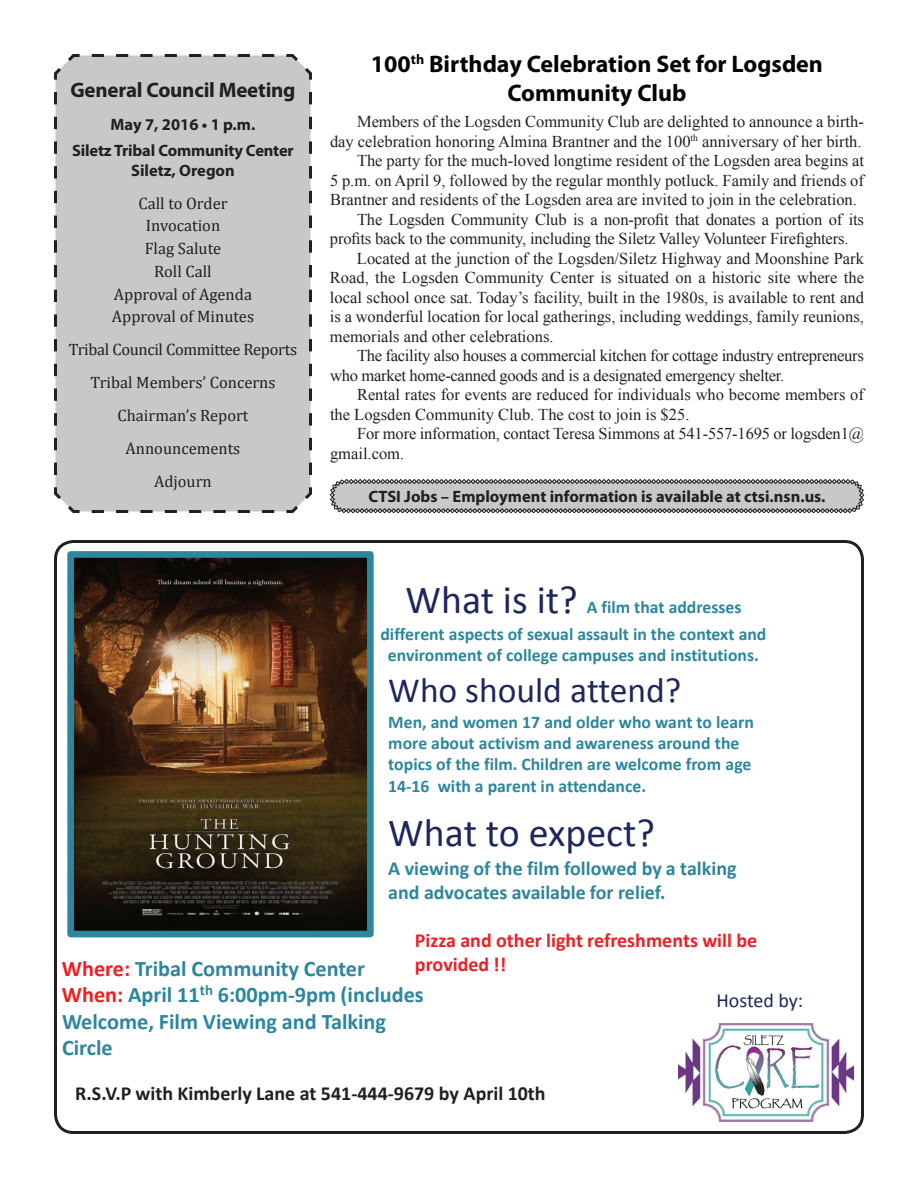
<style>
.page{position:relative;width:918px;height:1188px;background:#fff}
.page>*{position:absolute;margin:0;border:0;box-sizing:border-box;transform-origin:0 0}
.t1{font:39.9px "Calibri";color:#1d275b}
.t2{font:35.55px "Calibri";color:#1d275b}
.t3{font:700 24px/28.8px "Myriad Pro";color:#040503;text-align:center}
.t4{font:700 22.2px/26.7px "Calibri";color:#2c869d}
.t5{font:700 21px "Myriad Pro";letter-spacing:-.01em;color:#231f20}
.t6{font:700 19.95px/24px "Calibri";color:#2c869d}
.t7{font:700 19.95px "Calibri";color:#231f20}
.t8{font:700 19.95px/24px "Calibri";color:#ee1f23}
.t9{font:19.95px "Calibri";letter-spacing:-.005em;color:#1d275b}
.t10{font:700 17.7px/21.3px "Calibri";color:#2c869d}
.t11{font:16.5px "Times New Roman";color:#231f20}
.t12{font:16.5px/22.8px "Cambria";color:#231f20;text-align:center}
.t13{font:16.5px "Times New Roman";letter-spacing:-.02em;color:#231f20}
.t14{font:700 16.5px/26.2px "Myriad Pro";color:#231f20;text-align:center}
.s1{color:#ee1f23}
</style>
<div class="page">
<div style="left:54px;top:54px;width:258px;height:459px;background:#c7c8ca"></div>
<img style="left:75px;top:559px;width:291px;height:370px">
<div style="left:67px;top:551px;width:307px;height:386px;border:7px solid #2c869d"></div>
<img style="left:678px;top:1024px;width:175px;height:97px">
<div style="left:54px;top:540px;width:810px;height:594px;border:3px solid #231f20;border-radius:18px"></div>
<svg style="left:330px;top:479px;width:534px;height:34px;background:#b2b2b4"></svg>
<p class="t5" style="left:70px;top:76px;width:227px">General Council Meeting</p>
<p class="t14" style="left:72px;top:111px;width:223px">May 7, 2016 • 1 p.m.<br>Siletz Tribal Community Center</p>
<p class="t14" style="left:131px;top:156px;width:105px">Siletz, Oregon</p>
<p class="t12" style="left:112px;top:192px;width:144px">Call to Order<br>Invocation<br>Flag Salute<br>Roll Call<br>Approval of Agenda<br>Approval of Minutes</p>
<p class="t12" style="left:69px;top:333px;width:230px;line-height:33px">Tribal Council Committee Reports<br>Tribal Members’ Concerns<br>Chairman’s Report<br>Announcements<br>Adjourn</p>
<h3 class="t3" style="left:371px;top:49px;width:454px">100<sup>th</sup> Birthday Celebration Set for Logsden<br>Community Club</h3>
<p class="t11" style="left:357px;top:110px;width:508px">Members of the Logsden Community Club are delighted to announce a birth-</p>
<p class="t11" style="left:330px;top:130px;width:533px">day celebration honoring Almina Brantner and the 100<sup>th</sup> anniversary of her birth.</p>
<p class="t11" style="left:357px;top:149px;width:509px">The party for the much-loved longtime resident of the Logsden area begins at</p>
<p class="t11" style="left:330px;top:169px;width:535px">5 p.m. on April 9, followed by the regular monthly potluck. Family and friends of</p>
<p class="t11" style="left:330px;top:188px;width:528px">Brantner and residents of the Logsden area are invited to join in the celebration.</p>
<p class="t11" style="left:357px;top:208px;width:509px">The Logsden Community Club is a non-profit that donates a portion of its</p>
<p class="t11" style="left:330px;top:227px;width:520px">profits back to the community, including the Siletz Valley Volunteer Firefighters.</p>
<p class="t11" style="left:357px;top:247px;width:509px">Located at the junction of the Logsden/Siletz Highway and Moonshine Park</p>
<p class="t11" style="left:330px;top:266px;width:536px">Road, the Logsden Community Center is situated on a historic site where the</p>
<p class="t11" style="left:330px;top:286px;width:535px">local school once sat. Today’s facility, built in the 1980s, is available to rent and</p>
<p class="t11" style="left:330px;top:305px;width:535px">is a wonderful location for local gatherings, including weddings, family reunions,</p>
<p class="t11" style="left:330px;top:325px;width:225px">memorials and other celebrations.</p>
<p class="t13" style="left:357px;top:344px;width:509px">The facility also houses a commercial kitchen for cottage industry entrepreneurs</p>
<p class="t13" style="left:330px;top:364px;width:456px">who market home-canned goods and is a designated emergency shelter.</p>
<p class="t11" style="left:357px;top:383px;width:509px">Rental rates for events are reduced for individuals who become members of</p>
<p class="t11" style="left:330px;top:403px;width:361px">the Logsden Community Club. The cost to join is $25.</p>
<p class="t11" style="left:357px;top:422px;width:508px">For more information, contact Teresa Simmons at 541-557-1695 or logsden1@</p>
<p class="t11" style="left:330px;top:442px;width:76px">gmail.com.</p>
<p class="t14" style="left:368px;top:483px;width:459px">CTSI Jobs – Employment information is available at ctsi.nsn.us.</p>
<h1 class="t1" style="left:405px;top:574px;width:174px">What is it?</h1>
<p class="t10" style="left:381px;top:593px;width:387px;line-height:27.2px;text-indent:206px">A film that addresses different aspects of sexual assault in the context and</p>
<p class="t10" style="left:388px;top:644px;width:372px">environment of college campuses and institutions.</p>
<h2 class="t2" style="left:388px;top:667px;width:294px">Who should attend?</h2>
<p class="t10" style="left:388px;top:711px;width:367px">Men, and women 17 and older who want to learn more about activism and awareness around the topics of the film. Children are welcome from age 14-16 with a parent in attendance.</p>
<h1 class="t1" style="left:388px;top:807px;width:268px">What to expect?</h1>
<p class="t6" style="left:388px;top:856px;width:350px">A viewing of the film followed by a talking and advocates available for relief.</p>
<p class="t8" style="left:415px;top:928px;width:344px">Pizza and other light refreshments will be provided !!</p>
<h3 class="t4" style="left:62px;top:955px;width:363px"><span class="s1">Where:</span> Tribal Community Center<br><span class="s1">When:</span> April 11<sup>th</sup> 6:00pm-9pm (includes<br>Welcome, Film Viewing and Talking<br>Circle</h3>
<p class="t7" style="left:75px;top:1081px;width:472px">R.S.V.P with Kimberly Lane at 541-444-9679 by April 10th</p>
<p class="t9" style="left:717px;top:987px;width:88px">Hosted by:</p>
</div>
